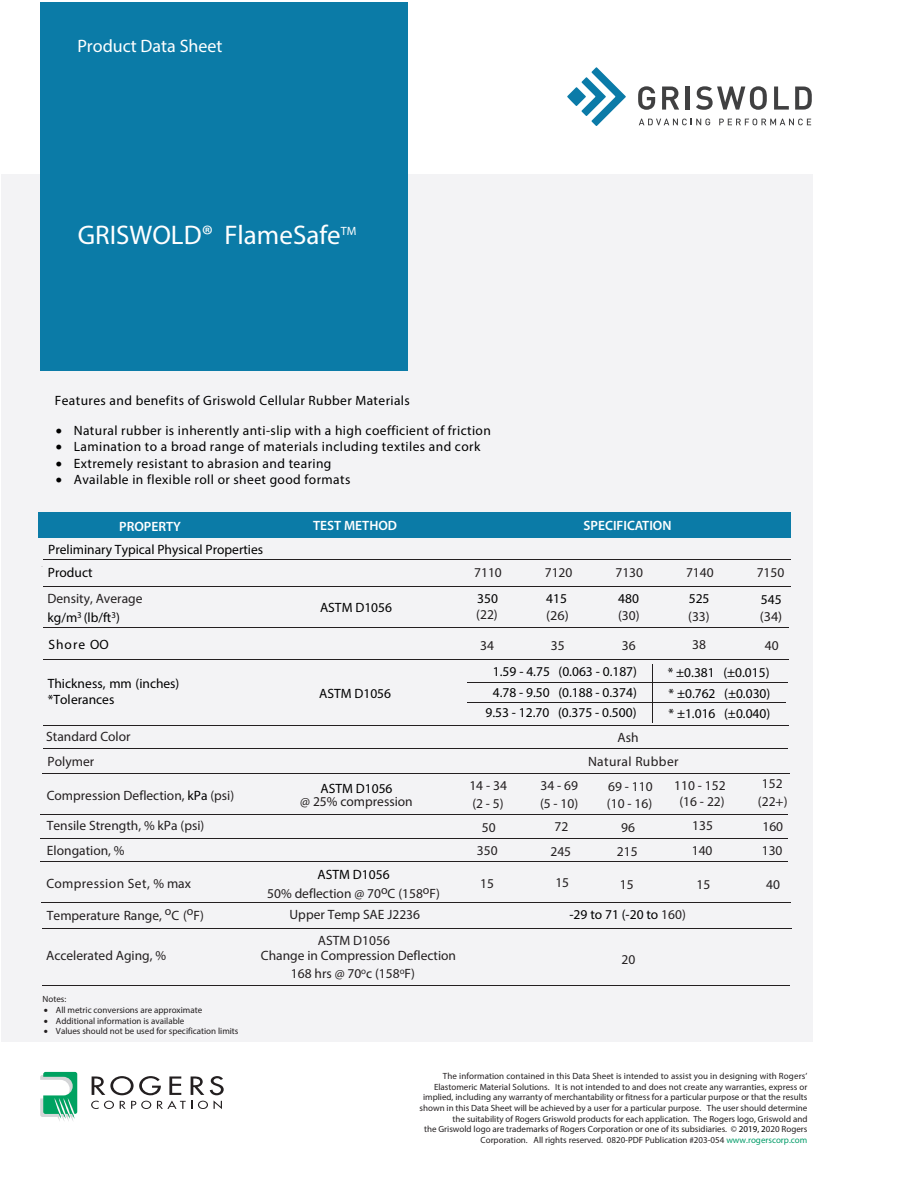
<style>
.page{position:relative;width:918px;height:1188px;background:#fff}
.page>*{position:absolute;margin:0;border:0;box-sizing:border-box;transform-origin:0 0}
.t1{font:27px "Myriad Pro";color:#fff}
.t2{font:18px "Myriad Pro";color:#fff}
.t3{font:13.5px/25px "Myriad Pro";color:#231f20}
.t4{font:13.5px "Myriad Pro";letter-spacing:.03em;color:#000}
.t5{font:13.5px/15.6px "Myriad Pro";color:#000}
.t6{font:13.5px "Myriad Pro";letter-spacing:.03em;color:#231f20}
.t7{font:600 13.5px "Myriad Pro";color:#fff}
.t8{font:13.5px "Myriad Pro";color:#211d1e}
.t9{font:13.5px "Myriad Pro";color:#231f20;scale:1.05 1}
.t10{font:12px "Myriad Pro";color:#fff}
.t11{font:9px/10.6px "Myriad Pro";color:#231f20;text-align:right}
.t12{font:9px "Myriad Pro";color:#221e1f}
.s1{color:#000}
.s2{color:#231f20}
.s3{color:#009b67}
</style>
<div class="page">
<div style="left:1px;top:174px;width:811px;height:868px;background:#f3f3f5"></div>
<svg style="left:40px;top:1072px;width:37px;height:49px"></svg>
<svg style="left:91px;top:1076px;width:133px;height:33px"></svg>
<div style="left:39px;top:512px;width:752px;height:26px;background:#0b7ba7"></div>
<hr style="left:43px;top:748px;width:744px;height:1px;background:#231f20">
<hr style="left:42px;top:774px;width:748px;height:1px;background:#231f20">
<hr style="left:41px;top:814px;width:747px;height:1px;background:#231f20">
<hr style="left:41px;top:902px;width:749px;height:1px;background:#231f20">
<hr style="left:42px;top:928px;width:749px;height:1px;background:#231f20">
<hr style="left:42px;top:985px;width:747px;height:1px;background:#231f20">
<div style="left:40px;top:2px;width:368px;height:368px;background:#0b7ba7"></div>
<hr style="left:43px;top:586px;width:748px;height:1px;background:#231f20">
<svg style="left:581px;top:67px;width:45px;height:59px"></svg>
<svg style="left:567px;top:87px;width:19px;height:19px"></svg>
<svg style="left:638px;top:86px;width:17px;height:24px"></svg>
<svg style="left:662px;top:87px;width:17px;height:23px"></svg>
<hr style="left:686px;top:87px;width:4px;height:23px;background:#404041">
<svg style="left:696px;top:86px;width:71px;height:24px"></svg>
<svg style="left:774px;top:87px;width:15px;height:23px"></svg>
<svg style="left:795px;top:87px;width:17px;height:23px"></svg>
<svg style="left:639px;top:119px;width:71px;height:6px"></svg>
<svg style="left:719px;top:119px;width:92px;height:6px"></svg>
<hr style="left:43px;top:659px;width:746px;height:1px;background:#231f20">
<hr style="left:653px;top:664px;width:1px;height:59px;background:#231f20">
<hr style="left:467px;top:703px;width:319px;height:1px;background:#231f20">
<hr style="left:43px;top:627px;width:746px;height:1px;background:#231f20">
<hr style="left:43px;top:725px;width:746px;height:1px;background:#231f20">
<hr style="left:467px;top:682px;width:320px;height:1px;background:#231f20">
<hr style="left:43px;top:559px;width:748px;height:1px;background:#231f20">
<hr style="left:41px;top:838px;width:747px;height:1px;background:#231f20">
<hr style="left:41px;top:861px;width:747px;height:1px;background:#231f20">
<h2 class="t2" style="left:77px;top:35px;width:147px">Product Data Sheet</h2>
<h1 class="t1" style="left:78px;top:218px;width:264px">GRISWOLD® FlameSafe</h1>
<h3 class="t10" style="left:341px;top:224px;width:17px">TM</h3>
<h3 class="t4" style="left:55px;top:392px;width:357px">Features and benefits of Griswold Cellular Rubber Materials</h3>
<h3 class="t4" style="left:56px;top:422px;width:437px">• Natural rubber is inherently anti-slip with a high coefficient of friction</h3>
<h3 class="t4" style="left:56px;top:439px;width:426px">• Lamination to a broad range of materials including textiles and cork</h3>
<h3 class="t4" style="left:56px;top:455px;width:277px">• Extremely resistant to abrasion and tearing</h3>
<h3 class="t4" style="left:56px;top:471px;width:296px">• Available in flexible roll or sheet good formats</h3>
<h3 class="t7" style="left:119px;top:517px;width:63px">PROPERTY</h3>
<h3 class="t7" style="left:313px;top:517px;width:85px">TEST METHOD</h3>
<h3 class="t7" style="left:584px;top:517px;width:89px">SPECIFICATION</h3>
<h3 class="t5" style="left:48px;top:537px;width:217px;line-height:23.5px">Preliminary Typical Physical Properties<br>Product</h3>
<h3 class="t3" style="left:48px;top:589px;width:96px;line-height:18.9px">Density, Average <span class="s1">kg/m</span><sup>3</sup> <span class="s1">(lb/ft</span><sup>3</sup><span class="s1">)</span></h3>
<h3 class="t5" style="left:320px;top:599px;width:74px">ASTM D1056</h3>
<h3 class="t3" style="left:474px;top:559px;width:29px">7110</h3>
<h3 class="t3" style="left:545px;top:559px;width:29px">7120</h3>
<h3 class="t3" style="left:615px;top:559px;width:29px">7130</h3>
<h3 class="t3" style="left:686px;top:559px;width:29px">7140</h3>
<h3 class="t3" style="left:757px;top:559px;width:29px">7150</h3>
<h3 class="t4" style="left:477px;top:590px;width:22px">350</h3>
<h3 class="t4" style="left:546px;top:590px;width:22px">415</h3>
<h3 class="t4" style="left:618px;top:590px;width:22px">480</h3>
<h3 class="t4" style="left:689px;top:590px;width:22px">525</h3>
<h3 class="t4" style="left:761px;top:591px;width:22px">545</h3>
<h3 class="t3" style="left:476px;top:602px;width:23px">(22)</h3>
<h3 class="t3" style="left:618px;top:602px;width:23px">(30)</h3>
<h3 class="t9" style="left:760px;top:608px;width:23px">(34)</h3>
<h3 class="t9" style="left:546px;top:607px;width:23px">(26)</h3>
<h3 class="t3" style="left:688px;top:603px;width:23px">(33)</h3>
<h3 class="t4" style="left:48px;top:636px;width:62px">Shore OO</h3>
<h3 class="t8" style="left:480px;top:637px;width:15px">34</h3>
<h3 class="t8" style="left:551px;top:637px;width:15px">35</h3>
<h3 class="t8" style="left:622px;top:637px;width:15px">36</h3>
<h3 class="t8" style="left:692px;top:636px;width:15px">38</h3>
<h3 class="t8" style="left:765px;top:637px;width:15px">40</h3>
<h3 class="t5" style="left:48px;top:676px;width:133px">Thickness, mm (inches) *Tolerances</h3>
<h3 class="t3" style="left:46px;top:724px;width:86px">Standard Color<br>Polymer</h3>
<h3 class="t5" style="left:319px;top:685px;width:74px">ASTM D1056</h3>
<h3 class="t5" style="left:493px;top:661px;width:146px;line-height:21px">1.59 - 4.75 (0.063 - 0.187)<br>4.78 - 9.50 (0.188 - 0.374)</h3>
<h3 class="t4" style="left:668px;top:664px;width:103px">* ±0.381 (±0.015)</h3>
<h3 class="t4" style="left:669px;top:685px;width:103px">* ±0.762 (±0.030)</h3>
<h3 class="t5" style="left:486px;top:705px;width:153px">9.53 - 12.70 (0.375 - 0.500)</h3>
<h3 class="t4" style="left:669px;top:705px;width:103px">* ±1.016 (±0.040)</h3>
<h3 class="t3" style="left:617px;top:725px;width:23px">Ash</h3>
<h3 class="t6" style="left:588px;top:753px;width:92px">Natural Rubber</h3>
<h3 class="t3" style="left:469px;top:773px;width:39px">14 - 34</h3>
<h3 class="t3" style="left:541px;top:773px;width:39px">34 - 69</h3>
<h3 class="t3" style="left:608px;top:774px;width:46px">69 - 110</h3>
<h3 class="t3" style="left:674px;top:773px;width:53px">110 - 152</h3>
<h3 class="t3" style="left:762px;top:771px;width:22px">152</h3>
<h3 class="t3" style="left:472px;top:790px;width:33px">(2 - 5)</h3>
<h3 class="t3" style="left:540px;top:790px;width:40px">(5 - 10)</h3>
<h3 class="t3" style="left:607px;top:790px;width:47px">(10 - 16)</h3>
<h3 class="t3" style="left:679px;top:789px;width:47px">(16 - 22)</h3>
<h3 class="t3" style="left:758px;top:789px;width:31px">(22+)</h3>
<h3 class="t5" style="left:320px;top:780px;width:74px">ASTM D1056</h3>
<h3 class="t3" style="left:300px;top:789px;width:114px">@ 25% compression</h3>
<h3 class="t3" style="left:47px;top:782px;width:189px">Compression Deflection, <span class="s1">kPa</span> (psi)</h3>
<h3 class="t3" style="left:47px;top:813px;width:159px">Tensile Strength, % kPa (psi)</h3>
<h3 class="t3" style="left:482px;top:814px;width:15px">50</h3>
<h3 class="t3" style="left:555px;top:814px;width:15px">72</h3>
<h3 class="t3" style="left:621px;top:814px;width:15px">96</h3>
<h3 class="t3" style="left:692px;top:813px;width:22px">135</h3>
<h3 class="t3" style="left:762px;top:814px;width:22px">160</h3>
<h3 class="t3" style="left:47px;top:838px;width:79px">Elongation, %</h3>
<h3 class="t3" style="left:477px;top:838px;width:22px">350</h3>
<h3 class="t3" style="left:550px;top:838px;width:22px">245</h3>
<h3 class="t3" style="left:617px;top:839px;width:22px">215</h3>
<h3 class="t3" style="left:692px;top:838px;width:22px">140</h3>
<h3 class="t3" style="left:762px;top:838px;width:22px">130</h3>
<h3 class="t3" style="left:267px;top:865px;width:174px;line-height:18.6px;text-align:center"><span class="s1">ASTM D1056<br></span>50% deflection @ 70<sup>o</sup>C (158<sup>o</sup>F)</h3>
<h3 class="t3" style="left:555px;top:870px;width:15px">15</h3>
<h3 class="t3" style="left:620px;top:872px;width:15px">15</h3>
<h3 class="t3" style="left:696px;top:872px;width:15px">15</h3>
<h3 class="t3" style="left:766px;top:872px;width:15px">40</h3>
<h3 class="t6" style="left:46px;top:875px;width:146px">Compression Set, % max</h3>
<h3 class="t3" style="left:47px;top:902px;width:158px">Temperature Range, <sup>o</sup>C (<sup>o</sup>F)</h3>
<h3 class="t3" style="left:290px;top:902px;width:132px">Upper Temp SAE J2236</h3>
<h3 class="t5" style="left:569px;top:906px;width:118px">-29 to 71 (-20 to <span class="s2">160)</span></h3>
<h3 class="t3" style="left:480px;top:871px;width:15px">15</h3>
<h3 class="t3" style="left:46px;top:943px;width:122px">Accelerated Aging, %</h3>
<p class="t11" style="left:43px;top:993px;width:25px">Notes:</p>
<p class="t12" style="left:44px;top:1004px;width:160px">• All metric conversions are approximate</p>
<p class="t12" style="left:44px;top:1015px;width:142px">• Additional information is available</p>
<p class="t12" style="left:44px;top:1026px;width:196px">• Values should not be used for specification limits</p>
<h3 class="t3" style="left:318px;top:928px;width:74px">ASTM D1056</h3>
<h3 class="t3" style="left:291px;top:960px;width:126px">168 hrs @ 70<sup>o</sup>c (158<sup>o</sup>F)</h3>
<h3 class="t3" style="left:261px;top:943px;width:197px">Change in Compression Deflection</h3>
<h3 class="t3" style="left:621px;top:947px;width:15px">20</h3>
<p class="t11" style="left:420px;top:1070px;width:389px">The information contained in this Data Sheet is intended to assist you in designing with Rogers’ Elastomeric Material Solutions. It is not intended to and does not create any warranties, express or implied, including any warranty of merchantability or fitness for a particular purpose or that the results shown in this Data Sheet will be achieved by a user for a particular purpose. The user should determine the suitability of Rogers Griswold products for each application. The Rogers logo, Griswold and<br>the Griswold logo are trademarks of Rogers Corporation or one of its subsidiaries. © <span class="s1">2019, 2</span>020 Rogers Corporation. All rights reserved. 0820-PDF Publication #203-054 <span class="s3">www.rogerscorp.com</span></p>
</div>
